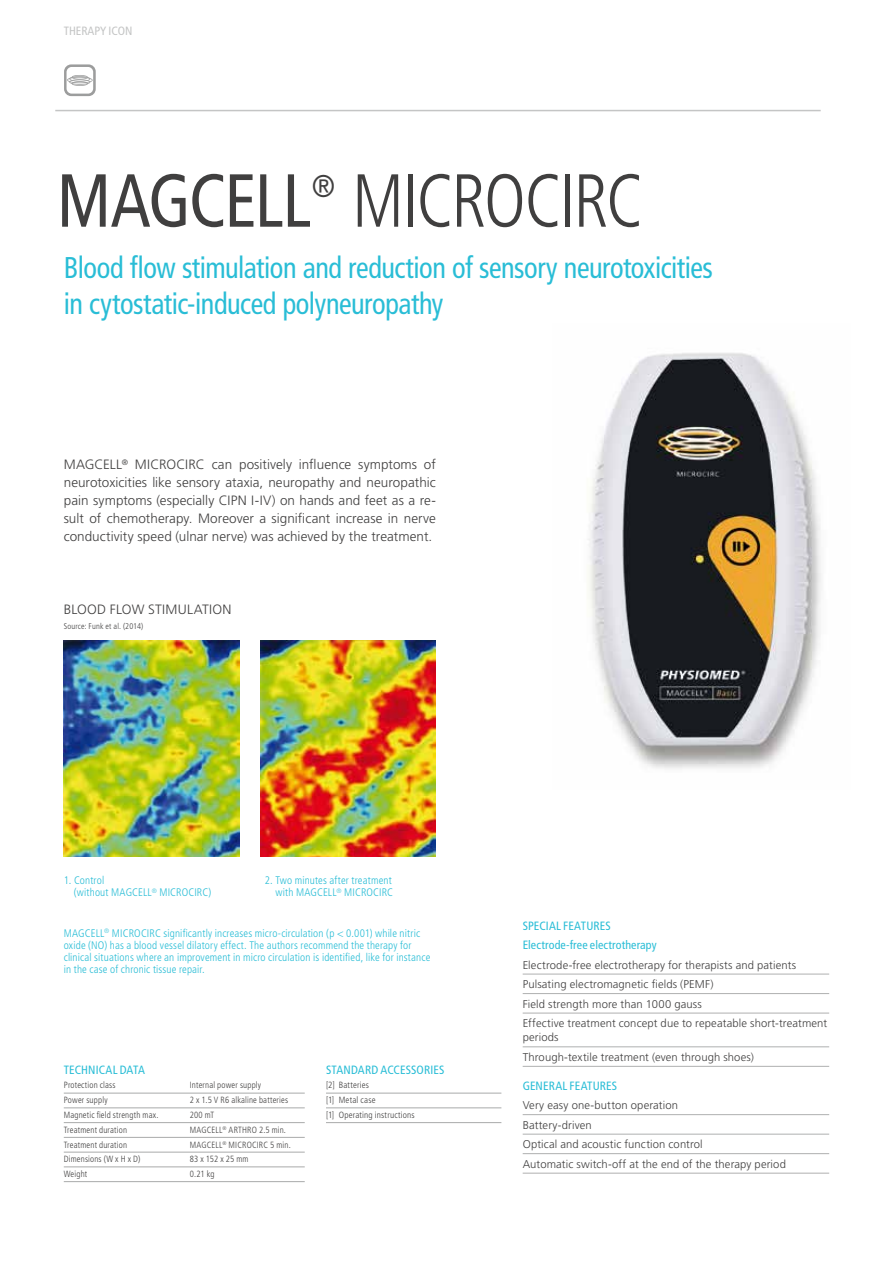
<style>
.page{position:relative;width:893px;height:1263px;background:#fff}
.page>*{position:absolute;margin:0;border:0;box-sizing:border-box;transform-origin:0 0}
.t1{font:300 condensed 75px "Frutiger LT Pro";letter-spacing:-.025em;color:#403f3f;scale:.93 1}
.t2{font:condensed 75px "Frutiger LT Pro";letter-spacing:-.03em;color:#403f3f;scale:.93 1}
.t3{font:condensed 31.5px "Frutiger LT Pro";color:#403f3f;scale:.93 1}
.t4{font:condensed 30px/36px "Frutiger LT Pro";letter-spacing:-.015em;color:#29bdd6;scale:.94 1}
.t5{font:300 13.5px/18px "Frutiger LT Pro";letter-spacing:.005em;color:#403f3f;text-align:justify}
.t6{font:condensed 12px/18.9px "Frutiger LT Pro";letter-spacing:.01em;color:#29bdd6}
.t7{font:condensed 12px "Frutiger LT Pro";letter-spacing:-.005em;color:#c4c5c5}
.t8{font:300 11.25px/19.5px "Frutiger LT Pro";letter-spacing:.01em;color:#403f3f}
.t9{font:300 condensed 10.95px/12px "Frutiger LT Pro";letter-spacing:.015em;color:#29bdd6}
.t10{font:300 condensed 9px/14.7px "Frutiger LT Pro";letter-spacing:.02em;color:#403f3f}
.t11{font:300 condensed 8.25px "Frutiger LT Pro";letter-spacing:.015em;color:#403f3f}
</style>
<div class="page">
<img style="left:64px;top:641px;width:175px;height:216px">
<img style="left:260px;top:641px;width:176px;height:216px">
<hr style="left:55px;top:110px;width:766px;height:1px;background:#c4c5c5">
<hr style="left:326px;top:1093px;width:175px;height:1px;background:#a9aaaa">
<hr style="left:326px;top:1107px;width:175px;height:1px;background:#a9aaaa">
<hr style="left:326px;top:1122px;width:175px;height:1px;background:#a9aaaa">
<hr style="left:523px;top:974px;width:306px;height:1px;background:#afb0b0">
<hr style="left:523px;top:993px;width:306px;height:1px;background:#afb0b0">
<hr style="left:523px;top:1013px;width:306px;height:1px;background:#afb0b0">
<hr style="left:523px;top:1046px;width:306px;height:1px;background:#afb0b0">
<hr style="left:523px;top:1066px;width:306px;height:1px;background:#afb0b0">
<hr style="left:523px;top:1114px;width:306px;height:1px;background:#afb0b0">
<hr style="left:523px;top:1134px;width:306px;height:1px;background:#afb0b0">
<hr style="left:523px;top:1153px;width:306px;height:1px;background:#afb0b0">
<hr style="left:523px;top:1173px;width:306px;height:1px;background:#afb0b0">
<hr style="left:64px;top:1093px;width:241px;height:1px;background:#a9aaaa">
<hr style="left:64px;top:1107px;width:241px;height:1px;background:#a9aaaa">
<hr style="left:64px;top:1122px;width:241px;height:1px;background:#a9aaaa">
<hr style="left:64px;top:1137px;width:241px;height:1px;background:#a9aaaa">
<hr style="left:64px;top:1152px;width:241px;height:1px;background:#a9aaaa">
<hr style="left:64px;top:1166px;width:241px;height:1px;background:#a9aaaa">
<hr style="left:64px;top:1181px;width:241px;height:1px;background:#a9aaaa">
<svg style="left:64px;top:64px;width:32px;height:32px"></svg>
<img style="left:588px;top:353px;width:233px;height:416px">
<p class="t7" style="left:64px;top:23px;width:70px">THERAPY ICON</p>
<h1 class="t2" style="left:57px;top:157px;width:275px">MAGCELL</h1>
<h2 class="t3" style="left:312px;top:167px;width:27px">®</h2>
<h1 class="t1" style="left:352px;top:158px;width:315px">MICROCIRC</h1>
<h3 class="t4" style="left:64px;top:249px;width:692px">Blood flow stimulation and reduction of sensory neurotoxicities in cytostatic-induced polyneuropathy</h3>
<p class="t5" style="left:64px;top:456px;width:374px">MAGCELL<sup>®</sup> MICROCIRC can positively influence symptoms of neurotoxicities like sensory ataxia, neuropathy and neuropathic pain symptoms (especially CIPN I-IV) on hands and feet as a re&shy;sult of chemotherapy. Moreover a significant increase in nerve conductivity speed (ulnar nerve) was achieved by the treatment.</p>
<p class="t5" style="left:64px;top:600px;width:169px">BLOOD FLOW STIMULATION</p>
<p class="t11" style="left:64px;top:621px;width:81px">Source: Funk et al. (2014)</p>
<p class="t9" style="left:265px;top:874px;width:130px;text-align:right">2. Two minutes after treatment with MAGCELL<sup>®</sup> MICROCIRC</p>
<p class="t9" style="left:74px;top:874px;width:139px;text-indent:-10px">1. Control<br>(without MAGCELL<sup>®</sup> MICROCIRC)</p>
<p class="t9" style="left:64px;top:927px;width:368px">MAGCELL<sup>®</sup> MICROCIRC significantly increases micro-circulation (p &lt; 0.001) while nitric oxide (NO) has a blood vessel dilatory effect. The authors recommend the therapy for clinical situations where an improvement in micro circulation is identified, like for instance in the case of chronic tissue repair.</p>
<p class="t6" style="left:64px;top:1060px;width:83px">TECHNICAL DATA</p>
<p class="t10" style="left:64px;top:1078px;width:53px">Protection class</p>
<p class="t10" style="left:190px;top:1078px;width:73px">Internal power supply</p>
<p class="t10" style="left:64px;top:1093px;width:45px">Power supply</p>
<p class="t10" style="left:190px;top:1093px;width:100px">2 x 1.5 V R6 alkaline batteries</p>
<p class="t10" style="left:64px;top:1107px;width:96px">Magnetic field strength max.</p>
<p class="t10" style="left:190px;top:1107px;width:26px">200 mT</p>
<p class="t10" style="left:64px;top:1122px;width:65px">Treatment duration</p>
<p class="t10" style="left:190px;top:1122px;width:98px">MAGCELL<sup>®</sup> ARTHRO 2.5 min.</p>
<p class="t10" style="left:64px;top:1137px;width:65px">Treatment duration</p>
<p class="t10" style="left:190px;top:1137px;width:103px">MAGCELL<sup>®</sup> MICROCIRC 5 min.</p>
<p class="t10" style="left:64px;top:1152px;width:78px">Dimensions (W x H x D)</p>
<p class="t10" style="left:190px;top:1152px;width:60px">83 x 152 x 25 mm</p>
<p class="t10" style="left:64px;top:1166px;width:25px">Weight</p>
<p class="t10" style="left:190px;top:1166px;width:26px">0.21 kg</p>
<p class="t6" style="left:326px;top:1060px;width:120px">STANDARD ACCESSORIES</p>
<p class="t10" style="left:326px;top:1078px;width:90px">[2] Batteries<br>[1] Metal case<br>[1] Operating instructions</p>
<p class="t6" style="left:523px;top:917px;width:135px">SPECIAL FEATURES<br>Electrode-free electrotherapy</p>
<p class="t8" style="left:523px;top:955px;width:306px">Electrode-free electrotherapy for therapists and patients Pulsating electromagnetic fields (PEMF)<br>Field strength more than 1000 gauss<br>Effective treatment concept due to repeatable short-treatment</p>
<p class="t8" style="left:523px;top:1028px;width:233px">periods<br>Through-textile treatment (even through shoes)</p>
<p class="t6" style="left:523px;top:1076px;width:96px">GENERAL FEATURES</p>
<p class="t8" style="left:523px;top:1095px;width:265px">Very easy one-button operation<br>Battery-driven<br>Optical and acoustic function control<br>Automatic switch-off at the end of the therapy period</p>
</div>
